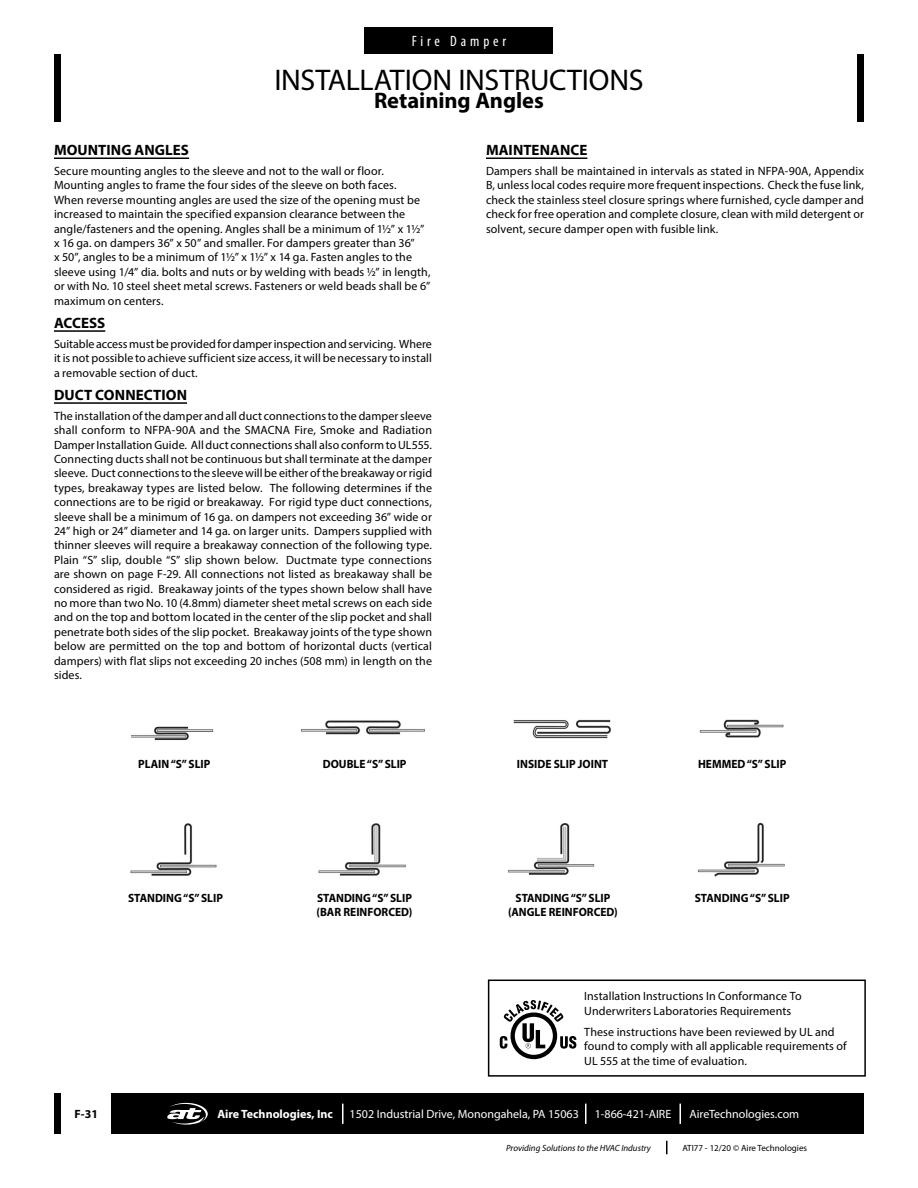
<style>
.page{position:relative;width:918px;height:1188px;background:#fff}
.page>*{position:absolute;margin:0;border:0;box-sizing:border-box;transform-origin:0 0}
.t1{font:30px "Myriad Pro";letter-spacing:-.005em;color:#000}
.t2{font:700 22.5px "Myriad Pro";letter-spacing:-.005em;color:#000}
.t3{font:700 15px "Myriad Pro";letter-spacing:.005em;color:#000}
.t4{font:condensed 15px "Myriad Pro";letter-spacing:.26em;color:#fff}
.t5{font:12px/14.4px "Myriad Pro";letter-spacing:.005em;color:#000}
.t6{font:700 12px/14.4px "Myriad Pro";color:#000;scale:.95 1}
.t7{font:12px "Myriad Pro";color:#fff}
.t8{font:700 12px "Myriad Pro";color:#fff}
.t9{font:700 12px "Myriad Pro";color:#000}
.t10{font:italic 9px "Myriad Pro";color:#000}
.t11{font:9px "Myriad Pro";color:#000}
</style>
<div class="page">
<div style="left:54px;top:1094px;width:7px;height:40px;background:#000"></div>
<div style="left:112px;top:1094px;width:752px;height:40px;background:#000"></div>
<hr style="left:342px;top:1104px;width:2px;height:20px;background:#fff">
<svg style="left:585px;top:1104px;width:1px;height:20px"></svg>
<svg style="left:680px;top:1104px;width:1px;height:20px"></svg>
<svg style="left:167px;top:1103px;width:41px;height:22px"></svg>
<svg style="left:666px;top:1141px;width:2px;height:13px"></svg>
<div style="left:54px;top:54px;width:7px;height:68px;background:#000"></div>
<div style="left:857px;top:54px;width:7px;height:68px;background:#000"></div>
<div style="left:364px;top:27px;width:190px;height:27px;background:#000"></div>
<hr style="left:54px;top:158px;width:135px;height:1px;background:#000">
<hr style="left:54px;top:330px;width:51px;height:2px;background:#000">
<hr style="left:54px;top:402px;width:133px;height:2px;background:#000">
<hr style="left:486px;top:158px;width:101px;height:1px;background:#000">
<div style="left:488px;top:980px;width:378px;height:97px;border:2px solid #000"></div>
<svg style="left:500px;top:1000px;width:76px;height:59px"></svg>
<img style="left:131px;top:726px;width:83px;height:14px">
<img style="left:301px;top:720px;width:125px;height:15px">
<img style="left:513px;top:719px;width:98px;height:20px">
<img style="left:699px;top:719px;width:85px;height:19px">
<img style="left:130px;top:823px;width:87px;height:53px">
<img style="left:697px;top:822px;width:88px;height:55px">
<img style="left:508px;top:823px;width:87px;height:52px">
<img style="left:318px;top:823px;width:88px;height:53px">
<p class="t4" style="left:412px;top:32px;width:96px">Fire Damper</p>
<h1 class="t1" style="left:274px;top:61px;width:371px">INSTALLATION INSTRUCTIONS</h1>
<h2 class="t2" style="left:374px;top:86px;width:171px">Retaining Angles</h2>
<p class="t3" style="left:54px;top:140px;width:137px">MOUNTING ANGLES</p>
<p class="t5" style="left:54px;top:164px;width:378px">Secure mounting angles to the sleeve and not to the wall or floor.<br>Mounting angles to frame the four sides of the sleeve on both faces.<br>When reverse mounting angles are used the size of the opening must be increased to maintain the specified expansion clearance between the angle/fasteners and the opening. Angles shall be a minimum of 1½” x 1½” x 16 ga. on dampers 36” x 50” and smaller. For dampers greater than 36”<br>x 50”, angles to be a minimum of 1½” x 1½” x 14 ga. Fasten angles to the sleeve using 1/4” dia. bolts and nuts or by welding with beads ½” in length, or with No. 10 steel sheet metal screws. Fasteners or weld beads shall be 6” maximum on centers.</p>
<p class="t3" style="left:54px;top:313px;width:53px">ACCESS</p>
<p class="t5" style="left:54px;top:336px;width:379px;text-align:justify">Suitable access must be provided for damper inspection and servicing. Where it is not possible to achieve sufficient size access, it will be necessary to install a removable section of duct.</p>
<p class="t3" style="left:54px;top:385px;width:135px">DUCT CONNECTION</p>
<p class="t5" style="left:54px;top:408px;width:380px;text-align:justify">The installation of the damper and all duct connections to the damper sleeve shall conform to NFPA-90A and the SMACNA Fire, Smoke and Radiation Damper Installation Guide. All duct connections shall also conform to UL555.<br>Connecting ducts shall not be continuous but shall terminate at the damper sleeve. Duct connections to the sleeve will be either of the breakaway or rigid types, breakaway types are listed below. The following determines if the connections are to be rigid or breakaway. For rigid type duct connections, sleeve shall be a minimum of 16 ga. on dampers not exceeding 36” wide or 24” high or 24” diameter and 14 ga. on larger units. Dampers supplied with thinner sleeves will require a breakaway connection of the following type.<br>Plain “S” slip, double “S” slip shown below. Ductmate type connections are shown on page F-29. All connections not listed as breakaway shall be considered as rigid. Breakaway joints of the types shown below shall have no more than two No. 10 (4.8mm) diameter sheet metal screws on each side and on the top and bottom located in the center of the slip pocket and shall penetrate both sides of the slip pocket. Breakaway joints of the type shown below are permitted on the top and bottom of horizontal ducts (vertical dampers) with flat slips not exceeding 20 inches (508 mm) in length on the sides.</p>
<p class="t3" style="left:486px;top:140px;width:103px">MAINTENANCE</p>
<p class="t5" style="left:486px;top:164px;width:380px;text-align:justify">Dampers shall be maintained in intervals as stated in NFPA-90A, Appendix B, unless local codes require more frequent inspections. Check the fuse link, check the stainless steel closure springs where furnished, cycle damper and check for free operation and complete closure, clean with mild detergent or solvent, secure damper open with fusible link.</p>
<p class="t6" style="left:138px;top:757px;width:78px">PLAIN “S” SLIP</p>
<p class="t6" style="left:323px;top:757px;width:90px">DOUBLE “S” SLIP</p>
<p class="t6" style="left:517px;top:757px;width:98px">INSIDE SLIP JOINT</p>
<p class="t6" style="left:698px;top:757px;width:94px">HEMMED “S” SLIP</p>
<p class="t6" style="left:128px;top:890px;width:101px">STANDING “S” SLIP</p>
<p class="t6" style="left:317px;top:890px;width:103px">STANDING “S” SLIP (BAR REINFORCED)</p>
<p class="t6" style="left:508px;top:890px;width:117px;text-align:center">STANDING “S” SLIP (ANGLE REINFORCED)</p>
<p class="t6" style="left:695px;top:890px;width:101px">STANDING “S” SLIP</p>
<p class="t5" style="left:584px;top:989px;width:219px">Installation Instructions In Conformance To<br>Underwriters Laboratories Requirements</p>
<p class="t5" style="left:584px;top:1025px;width:264px">These instructions have been reviewed by UL and found to comply with all applicable requirements of<br>UL 555 at the time of evaluation.</p>
<p class="t9" style="left:74px;top:1106px;width:25px">F-31</p>
<p class="t8" style="left:217px;top:1106px;width:117px">Aire Technologies, Inc</p>
<p class="t7" style="left:350px;top:1107px;width:231px">1502 Industrial Drive, Monongahela, PA 15063</p>
<p class="t7" style="left:595px;top:1107px;width:78px">1-866-421-AIRE</p>
<p class="t7" style="left:689px;top:1107px;width:111px">AireTechnologies.com</p>
<p class="t10" style="left:506px;top:1142px;width:146px">Providing Solutions to the HVAC Industry</p>
<p class="t11" style="left:682px;top:1142px;width:126px">ATI77 - 12/20 © Aire Technologies</p>
</div>
